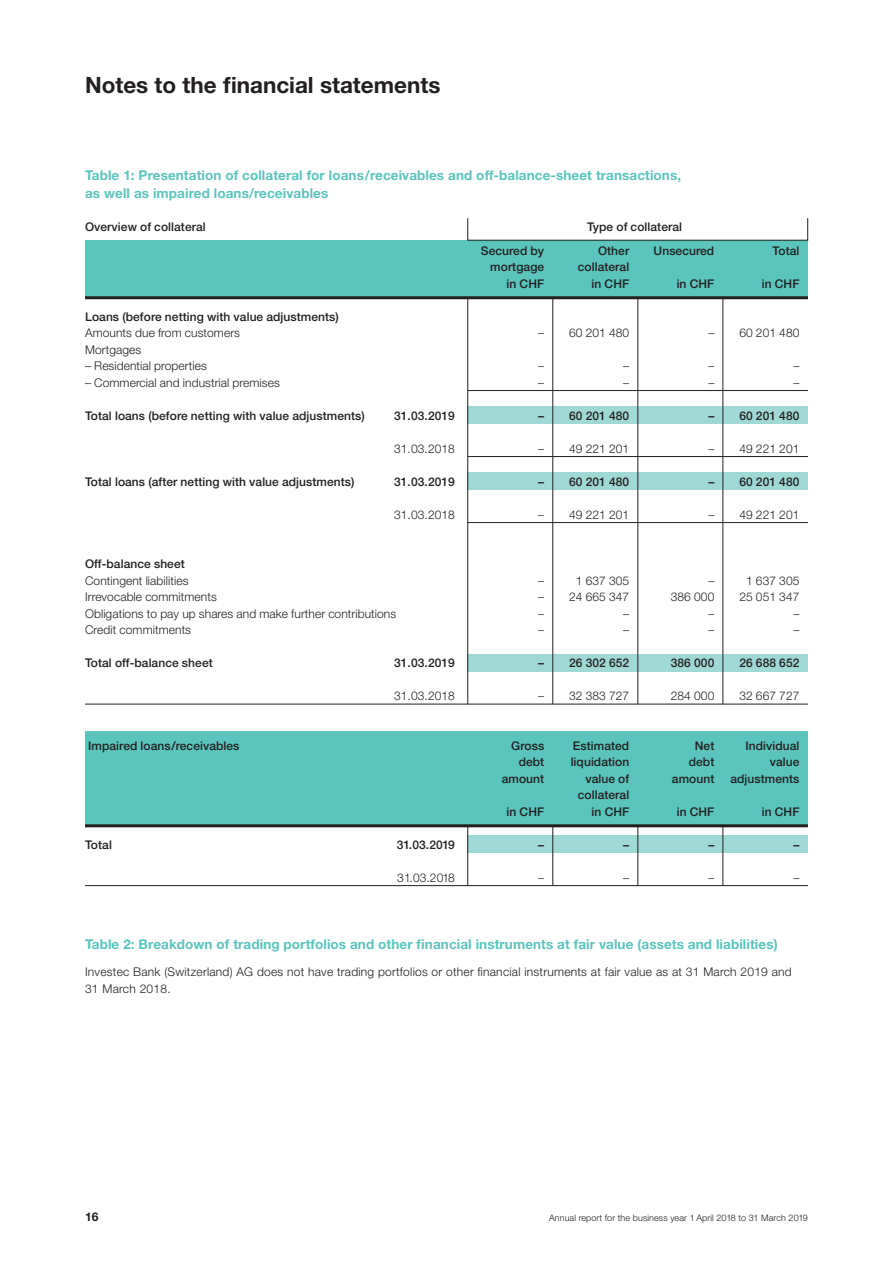
<style>
.page{position:relative;width:893px;height:1263px;background:#fff}
.page>*{position:absolute;margin:0;border:0;box-sizing:border-box;transform-origin:0 0}
.t1{font:700 22.5px "Helvetica Neue LT Std";color:#231f20}
.t2{font:700 13.5px/18px "Helvetica Neue LT Std";letter-spacing:.005em;color:#5ac4bd}
.t3{font:500 12px "Helvetica Neue LT Std";letter-spacing:.005em;color:#231f20}
.t4{font:300 12px/16.5px "Helvetica Neue LT Std";letter-spacing:.005em;color:#231f20}
.t5{font:700 12px "Helvetica Neue LT Std";color:#231f20}
.t6{font:300 9px "Helvetica Neue LT Std";letter-spacing:.01em;color:#231f20}
</style>
<div class="page">
<div style="left:468px;top:836px;width:340px;height:17px;background:#a0d8d6"></div>
<hr style="left:723px;top:822px;width:1px;height:64px;background:#231f20">
<hr style="left:638px;top:822px;width:1px;height:64px;background:#231f20">
<hr style="left:553px;top:822px;width:1px;height:64px;background:#231f20">
<hr style="left:467px;top:822px;width:1px;height:64px;background:#231f20">
<div style="left:85px;top:731px;width:723px;height:94px;background:#5ac4bd"></div>
<div style="left:85px;top:240px;width:723px;height:58px;background:#5ac4bd"></div>
<div style="left:468px;top:407px;width:340px;height:17px;background:#a0d8d6"></div>
<div style="left:468px;top:473px;width:340px;height:17px;background:#a0d8d6"></div>
<div style="left:468px;top:654px;width:340px;height:17px;background:#a0d8d6"></div>
<hr style="left:723px;top:298px;width:1px;height:406px;background:#231f20">
<hr style="left:638px;top:298px;width:1px;height:406px;background:#231f20">
<hr style="left:553px;top:298px;width:1px;height:406px;background:#231f20">
<hr style="left:467px;top:298px;width:1px;height:406px;background:#231f20">
<hr style="left:85px;top:296px;width:723px;height:3px;background:#231f20">
<hr style="left:468px;top:390px;width:340px;height:1px;background:#231f20">
<hr style="left:468px;top:456px;width:340px;height:1px;background:#231f20">
<hr style="left:468px;top:522px;width:340px;height:1px;background:#231f20">
<hr style="left:85px;top:704px;width:723px;height:1px;background:#231f20">
<hr style="left:85px;top:824px;width:723px;height:3px;background:#231f20">
<hr style="left:85px;top:885px;width:723px;height:1px;background:#231f20">
<h1 class="t1" style="left:85px;top:71px;width:357px">Notes to the financial statements</h1>
<p class="t2" style="left:85px;top:166px;width:598px">Table 1: Presentation of collateral for loans/receivables and off-balance-sheet transactions, as well as impaired loans/receivables</p>
<p class="t3" style="left:85px;top:219px;width:122px">Overview of collateral</p>
<p class="t3" style="left:587px;top:219px;width:97px">Type of collateral</p>
<p class="t3" style="left:481px;top:243px;width:65px">Secured by</p>
<p class="t3" style="left:598px;top:243px;width:33px">Other</p>
<p class="t3" style="left:654px;top:243px;width:62px">Unsecured</p>
<p class="t3" style="left:773px;top:243px;width:28px">Total</p>
<p class="t3" style="left:490px;top:260px;width:55px">mortgage</p>
<p class="t3" style="left:578px;top:260px;width:53px">collateral</p>
<p class="t3" style="left:507px;top:276px;width:39px">in CHF</p>
<p class="t3" style="left:592px;top:276px;width:39px">in CHF</p>
<p class="t3" style="left:677px;top:276px;width:39px">in CHF</p>
<p class="t3" style="left:762px;top:276px;width:39px">in CHF</p>
<p class="t3" style="left:85px;top:309px;width:255px">Loans (before netting with value adjustments)</p>
<p class="t4" style="left:85px;top:324px;width:156px">Amounts due from customers</p>
<p class="t4" style="left:538px;top:324px;width:93px">– 60 201 480</p>
<p class="t4" style="left:708px;top:324px;width:93px">– 60 201 480</p>
<p class="t4" style="left:85px;top:341px;width:58px">Mortgages</p>
<p class="t4" style="left:85px;top:357px;width:123px">– Residential properties</p>
<p class="t4" style="left:538px;top:357px;width:7px">–</p>
<p class="t4" style="left:623px;top:357px;width:7px">–</p>
<p class="t4" style="left:708px;top:357px;width:7px">–</p>
<p class="t4" style="left:793px;top:357px;width:7px">–</p>
<p class="t4" style="left:85px;top:374px;width:196px">– Commercial and industrial premises</p>
<p class="t4" style="left:538px;top:374px;width:7px">–</p>
<p class="t4" style="left:623px;top:374px;width:7px">–</p>
<p class="t4" style="left:708px;top:374px;width:7px">–</p>
<p class="t4" style="left:793px;top:374px;width:7px">–</p>
<p class="t3" style="left:85px;top:408px;width:281px">Total loans (before netting with value adjustments)</p>
<p class="t3" style="left:394px;top:408px;width:62px">31.03.2019</p>
<p class="t3" style="left:538px;top:408px;width:93px">– 60 201 480</p>
<p class="t3" style="left:708px;top:408px;width:93px">– 60 201 480</p>
<p class="t4" style="left:394px;top:440px;width:62px">31.03.2018</p>
<p class="t4" style="left:538px;top:440px;width:93px">– 49 221 201</p>
<p class="t4" style="left:708px;top:440px;width:93px">– 49 221 201</p>
<p class="t3" style="left:85px;top:474px;width:271px">Total loans (after netting with value adjustments)</p>
<p class="t3" style="left:394px;top:474px;width:62px">31.03.2019</p>
<p class="t3" style="left:538px;top:474px;width:93px">– 60 201 480</p>
<p class="t3" style="left:708px;top:474px;width:93px">– 60 201 480</p>
<p class="t4" style="left:394px;top:506px;width:62px">31.03.2018</p>
<p class="t4" style="left:538px;top:506px;width:93px">– 49 221 201</p>
<p class="t4" style="left:708px;top:506px;width:93px">– 49 221 201</p>
<p class="t3" style="left:85px;top:557px;width:101px">Off-balance sheet</p>
<p class="t4" style="left:85px;top:572px;width:105px">Contingent liabilities</p>
<p class="t4" style="left:538px;top:572px;width:7px">–</p>
<p class="t4" style="left:576px;top:572px;width:55px">1 637 305</p>
<p class="t4" style="left:708px;top:572px;width:7px">–</p>
<p class="t4" style="left:746px;top:572px;width:55px">1 637 305</p>
<p class="t4" style="left:85px;top:588px;width:133px">Irrevocable commitments</p>
<p class="t4" style="left:538px;top:588px;width:93px">– 24 665 347</p>
<p class="t4" style="left:671px;top:588px;width:45px">386 000</p>
<p class="t4" style="left:739px;top:588px;width:62px">25 051 347</p>
<p class="t4" style="left:85px;top:605px;width:313px">Obligations to pay up shares and make further contributions</p>
<p class="t4" style="left:538px;top:605px;width:7px">–</p>
<p class="t4" style="left:623px;top:605px;width:7px">–</p>
<p class="t4" style="left:708px;top:605px;width:7px">–</p>
<p class="t4" style="left:793px;top:605px;width:7px">–</p>
<p class="t4" style="left:85px;top:621px;width:107px">Credit commitments</p>
<p class="t4" style="left:538px;top:621px;width:7px">–</p>
<p class="t4" style="left:623px;top:621px;width:7px">–</p>
<p class="t4" style="left:708px;top:621px;width:7px">–</p>
<p class="t4" style="left:793px;top:621px;width:7px">–</p>
<p class="t3" style="left:85px;top:656px;width:129px">Total off-balance sheet</p>
<p class="t3" style="left:394px;top:656px;width:62px">31.03.2019</p>
<p class="t3" style="left:538px;top:656px;width:93px">– 26 302 652</p>
<p class="t3" style="left:671px;top:656px;width:45px">386 000</p>
<p class="t3" style="left:739px;top:656px;width:62px">26 688 652</p>
<p class="t4" style="left:394px;top:687px;width:62px">31.03.2018</p>
<p class="t4" style="left:538px;top:687px;width:93px">– 32 383 727</p>
<p class="t4" style="left:671px;top:687px;width:45px">284 000</p>
<p class="t4" style="left:739px;top:687px;width:62px">32 667 727</p>
<p class="t3" style="left:88px;top:738px;width:153px">Impaired loans/receivables</p>
<p class="t3" style="left:511px;top:738px;width:35px">Gross</p>
<p class="t3" style="left:573px;top:738px;width:58px">Estimated</p>
<p class="t3" style="left:695px;top:738px;width:21px">Net</p>
<p class="t3" style="left:745px;top:738px;width:56px">Individual</p>
<p class="t3" style="left:519px;top:755px;width:27px">debt</p>
<p class="t3" style="left:571px;top:755px;width:60px">liquidation</p>
<p class="t3" style="left:689px;top:755px;width:27px">debt</p>
<p class="t3" style="left:770px;top:755px;width:31px">value</p>
<p class="t3" style="left:502px;top:771px;width:44px">amount</p>
<p class="t3" style="left:585px;top:771px;width:45px">value of</p>
<p class="t3" style="left:672px;top:771px;width:44px">amount</p>
<p class="t3" style="left:730px;top:771px;width:71px">adjustments</p>
<p class="t3" style="left:578px;top:788px;width:53px">collateral</p>
<p class="t3" style="left:507px;top:804px;width:39px">in CHF</p>
<p class="t3" style="left:592px;top:804px;width:39px">in CHF</p>
<p class="t3" style="left:677px;top:804px;width:39px">in CHF</p>
<p class="t3" style="left:762px;top:804px;width:39px">in CHF</p>
<p class="t3" style="left:85px;top:837px;width:28px">Total</p>
<p class="t3" style="left:397px;top:837px;width:60px">31.03.2019</p>
<p class="t3" style="left:538px;top:837px;width:7px">–</p>
<p class="t3" style="left:623px;top:837px;width:7px">–</p>
<p class="t3" style="left:708px;top:837px;width:7px">–</p>
<p class="t3" style="left:793px;top:837px;width:7px">–</p>
<p class="t4" style="left:397px;top:869px;width:59px">31.03.2018</p>
<p class="t4" style="left:538px;top:869px;width:7px">–</p>
<p class="t4" style="left:623px;top:869px;width:7px">–</p>
<p class="t4" style="left:708px;top:869px;width:7px">–</p>
<p class="t4" style="left:793px;top:869px;width:7px">–</p>
<p class="t2" style="left:85px;top:935px;width:694px">Table 2: Breakdown of trading portfolios and other financial instruments at fair value (assets and liabilities)</p>
<p class="t4" style="left:85px;top:964px;width:708px">Investec Bank (Switzerland) AG does not have trading portfolios or other financial instruments at fair value as at 31 March 2019 and<br>31 March 2018.</p>
<p class="t5" style="left:85px;top:1209px;width:15px">16</p>
<p class="t6" style="left:549px;top:1212px;width:260px">Annual report for the business year 1 April 2018 to 31 March 2019</p>
</div>
